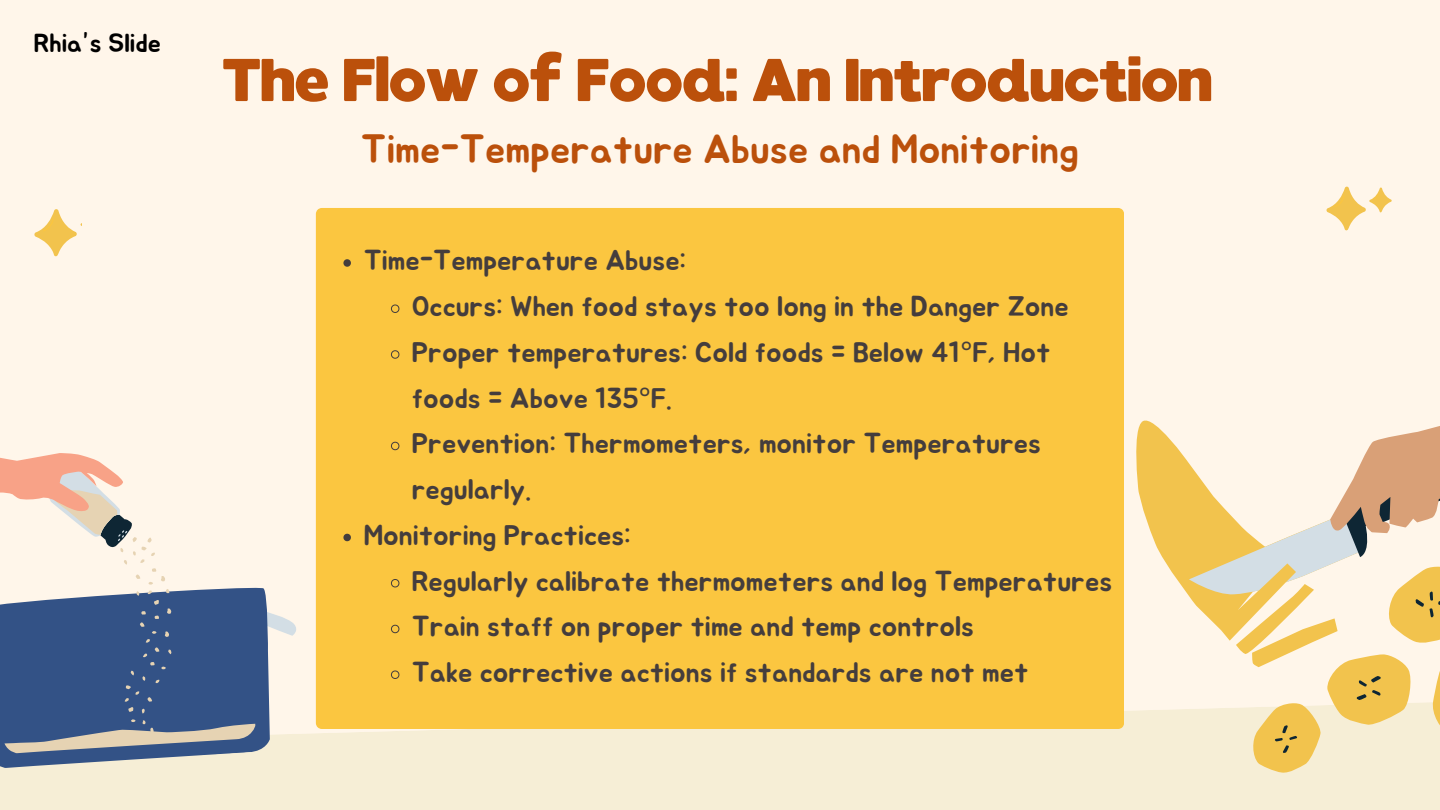
<style>
.page{position:relative;width:1440px;height:810px;background:#fff6ea}
.page>*{position:absolute;margin:0;border:0;box-sizing:border-box;transform-origin:0 0}
.t1{font:60.3px "MADE Waffle Soft";letter-spacing:-.07em;color:#bb500b}
.t2{font:40px "Jua";color:#bb500b}
.t3{font:28.3px/45.8px "Jua";color:#443d3d}
.t4{font:26px "Jua";color:#000}
.s1{font-family:"Noto Sans"}
</style>
<div class="page">
<div style="left:0;top:700px;width:1440px;height:110px;background:#f6eed6"></div>
<svg style="left:1132px;top:420px;width:308px;height:353px"></svg>
<svg style="left:1273px;top:595px;width:167px;height:159px"></svg>
<svg style="left:1189px;top:420px;width:251px;height:175px"></svg>
<svg style="left:0;top:756px;width:279px;height:15px;background:#c0c3c0"></svg>
<svg style="left:0;top:453px;width:300px;height:303px"></svg>
<svg style="left:1326px;top:186px;width:66px;height:45px"></svg>
<svg style="left:34px;top:209px;width:47px;height:48px"></svg>
<div style="left:316px;top:208px;width:808px;height:521px;background:#fbc640"></div>
<svg style="left:343px;top:259px;width:8px;height:8px"></svg>
<svg style="left:391px;top:304px;width:9px;height:9px"></svg>
<svg style="left:391px;top:350px;width:9px;height:9px"></svg>
<svg style="left:391px;top:441px;width:9px;height:10px"></svg>
<svg style="left:343px;top:534px;width:8px;height:7px"></svg>
<svg style="left:391px;top:579px;width:9px;height:9px"></svg>
<svg style="left:391px;top:624px;width:9px;height:10px"></svg>
<svg style="left:391px;top:670px;width:9px;height:9px"></svg>
<p class="t4" style="left:34px;top:32px;width:129px">Rhia”s Slide</p>
<p class="t1" style="left:220px;top:44px;width:995px">The Flow of Food: An Introduction</p>
<h1 class="t2" style="left:361px;top:131px;width:720px">Time-Temperature Abuse and Monitoring</h1>
<h2 class="t3" style="left:364px;top:239px;width:324px">Time-Temperature Abuse:</h2>
<p class="t3" style="left:412px;top:285px;width:659px">Occurs: When food stays too long in the Danger Zone</p>
<p class="t3" style="left:412px;top:331px;width:640px">Proper temperatures: Cold foods = Below 41<span class="s1">°</span>F, Hot foods = Above 135<span class="s1">°</span>F.</p>
<p class="t3" style="left:412px;top:422px;width:631px">Prevention: Thermometers, monitor Temperatures regularly.</p>
<p class="t3" style="left:364px;top:514px;width:269px">Monitoring Practices:</p>
<p class="t3" style="left:412px;top:559px;width:702px">Regularly calibrate thermometers and log Temperatures</p>
<p class="t3" style="left:412px;top:605px;width:564px">Train staff on proper time and temp controls</p>
<p class="t3" style="left:412px;top:651px;width:618px">Take corrective actions if standards are not met</p>
</div>
